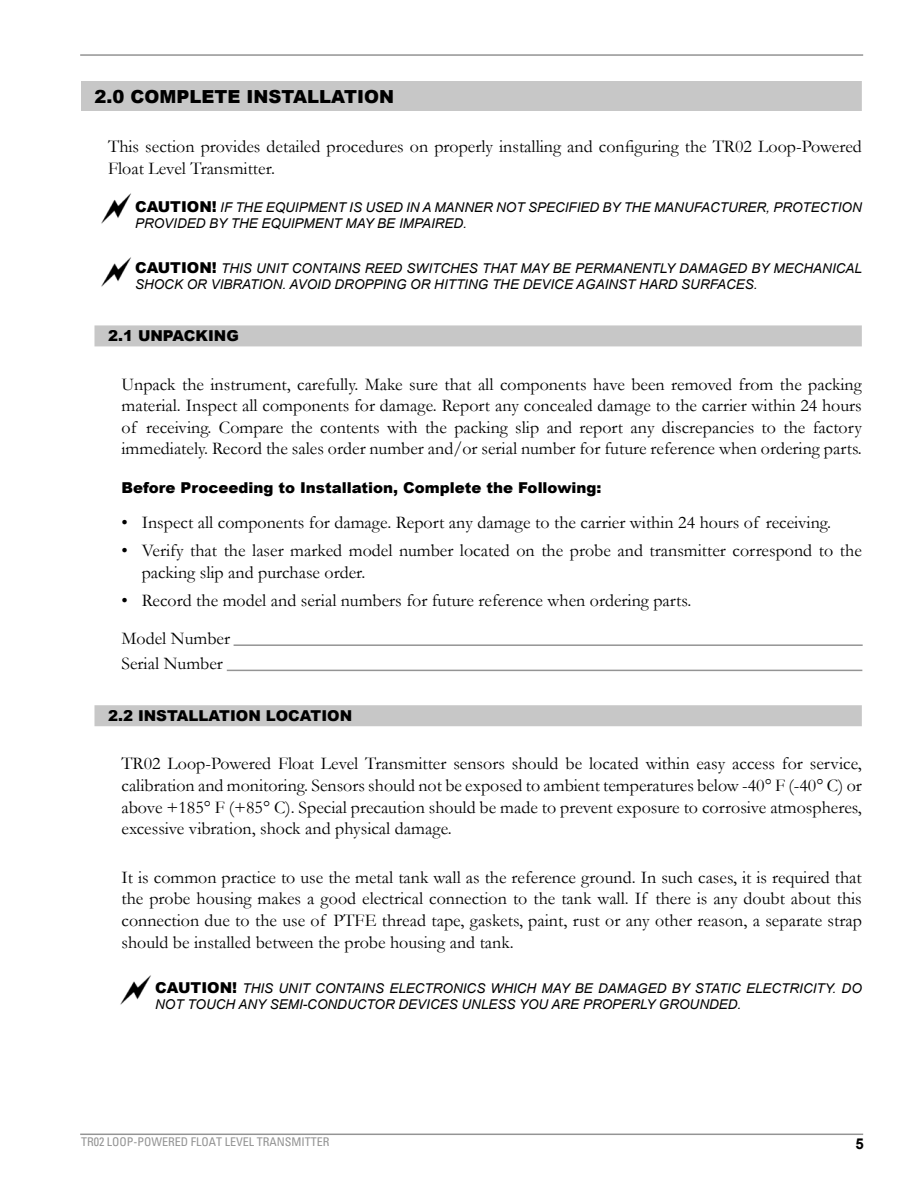
<style>
.page{position:relative;width:918px;height:1188px;background:#fff}
.page>*{position:absolute;margin:0;border:0;box-sizing:border-box;transform-origin:0 0}
.t1{font:18px/21.6px "Garamond";color:#000}
.t2{font:900 18px "Arial";color:#000}
.t3{font:900 15px "Arial";color:#000}
.t4{font:700 15px "Arial";color:#000}
.t5{font:italic 13.5px/16.2px "Arial";color:#000}
.t6{font:condensed 12px "Univers";color:#949494}
.s1{font-weight:900;font-style:normal;font-size:15px}
</style>
<div class="page">
<hr style="left:80px;top:1134px;width:783px;height:1px;background:#949494">
<hr style="left:80px;top:54px;width:783px;height:2px;background:#949494">
<div style="left:81px;top:81px;width:781px;height:30px;background:#c7c7c7"></div>
<div style="left:94px;top:325px;width:768px;height:21px;background:#c7c7c7"></div>
<div style="left:94px;top:705px;width:768px;height:21px;background:#c7c7c7"></div>
<hr style="left:234px;top:644px;width:629px;height:2px;background:#949494">
<hr style="left:227px;top:670px;width:635px;height:1px;background:#949494">
<img style="left:101px;top:193px;width:30px;height:31px">
<img style="left:120px;top:975px;width:31px;height:30px">
<img style="left:101px;top:257px;width:30px;height:30px">
<p class="t2" style="left:94px;top:84px;width:301px">2.0 COMPLETE INSTALLATION</p>
<p class="t1" style="left:108px;top:135px;width:755px">This section provides detailed procedures on properly installing and configuring the TR02 Loop-Powered<br>Float Level Transmitter.</p>
<p class="t5" style="left:135px;top:199px;width:728px"><span class="s1">CAUTION!</span> IF THE EQUIPMENT IS USED IN A MANNER NOT SPECIFIED BY THE MANUFACTURER, PROTECTION<br>PROVIDED BY THE EQUIPMENT MAY BE IMPAIRED.</p>
<p class="t5" style="left:135px;top:260px;width:729px"><span class="s1">CAUTION!</span> THIS UNIT CONTAINS REED SWITCHES THAT MAY BE PERMANENTLY DAMAGED BY MECHANICAL<br>SHOCK OR VIBRATION. AVOID DROPPING OR HITTING THE DEVICE AGAINST HARD SURFACES.</p>
<p class="t3" style="left:108px;top:325px;width:132px">2.1 UNPACKING</p>
<p class="t1" style="left:122px;top:373px;width:742px;text-align:justify">Unpack the instrument, carefully. Make sure that all components have been removed from the packing material. Inspect all components for damage. Report any concealed damage to the carrier within 24 hours of receiving. Compare the contents with the packing slip and report any discrepancies to the factory immediately. Record the sales order number and/or serial number for future reference when ordering parts.</p>
<p class="t3" style="left:122px;top:476px;width:482px">Before Proceeding to Installation, Complete the Following:</p>
<p class="t1" style="left:122px;top:511px;width:711px">• Inspect all components for damage. Report any damage to the carrier within 24 hours of receiving.</p>
<p class="t1" style="left:142px;top:539px;width:722px;text-indent:-20px">• Verify that the laser marked model number located on the probe and transmitter correspond to the packing slip and purchase order.</p>
<p class="t1" style="left:122px;top:581px;width:571px;line-height:38.2px">• Record the model and serial numbers for future reference when ordering parts.<br>Model Number</p>
<p class="t1" style="left:122px;top:652px;width:103px">Serial Number</p>
<p class="t3" style="left:108px;top:705px;width:246px">2.2 INSTALLATION LOCATION</p>
<p class="t1" style="left:122px;top:753px;width:742px;text-align:justify">TR02 Loop-Powered Float Level Transmitter sensors should be located within easy access for service, calibration and monitoring. Sensors should not be exposed to ambient temperatures below -40° F (-40° C) or above +185° F (+85° C). Special precaution should be made to prevent exposure to corrosive atmospheres, excessive vibration, shock and physical damage.</p>
<p class="t1" style="left:122px;top:866px;width:742px;text-align:justify">It is common practice to use the metal tank wall as the reference ground. In such cases, it is required that the probe housing makes a good electrical connection to the tank wall. If there is any doubt about this connection due to the use of PTFE thread tape, gaskets, paint, rust or any other reason, a separate strap should be installed between the probe housing and tank.</p>
<p class="t5" style="left:155px;top:980px;width:708px"><span class="s1">CAUTION!</span> THIS UNIT CONTAINS ELECTRONICS WHICH MAY BE DAMAGED BY STATIC ELECTRICITY. DO<br>NOT TOUCH ANY SEMI-CONDUCTOR DEVICES UNLESS YOU ARE PROPERLY GROUNDED.</p>
<p class="t6" style="left:81px;top:1135px;width:250px">TR02 LOOP-POWERED FLOAT LEVEL TRANSMITTER</p>
<p class="t4" style="left:856px;top:1133px;width:10px">5</p>
</div>
